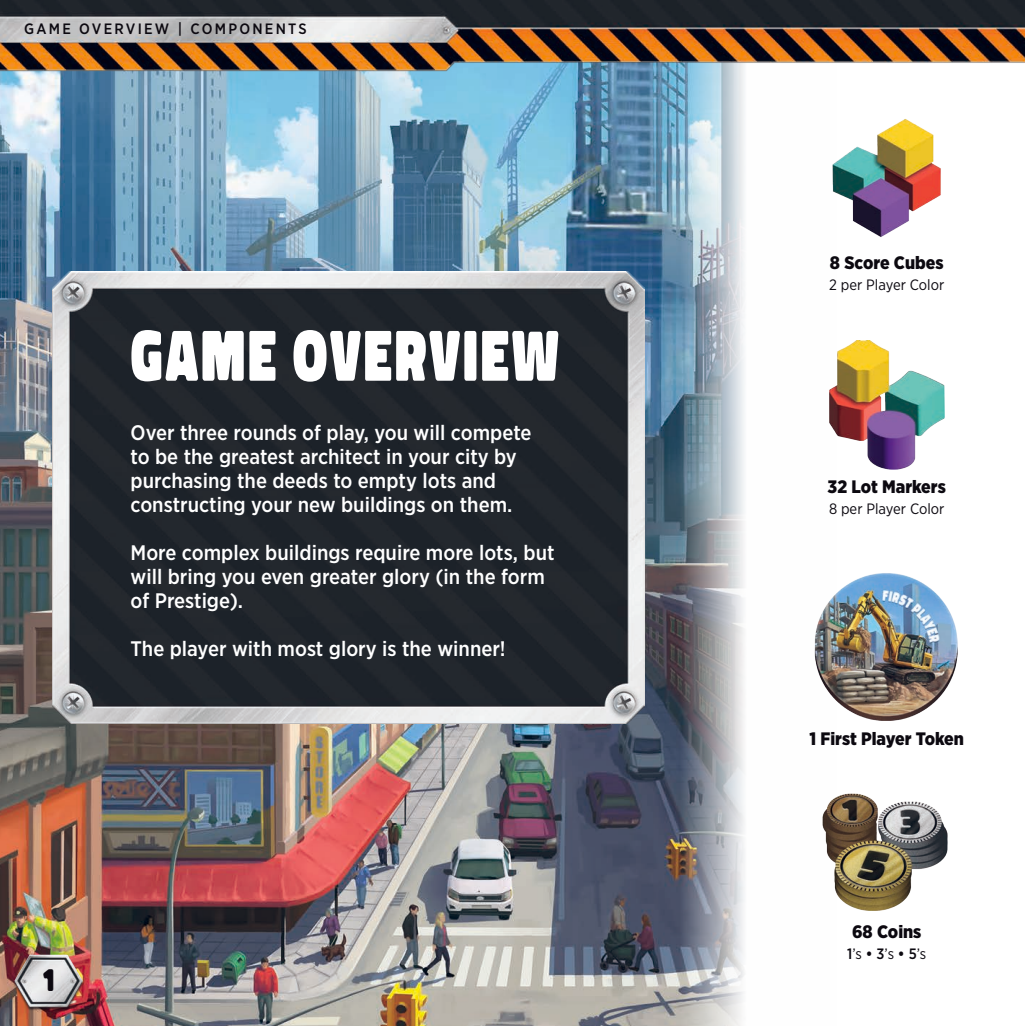
<style>
.page{position:relative;width:1025px;height:1026px;background:#fff}
.page>*{position:absolute;margin:0;border:0;box-sizing:border-box;transform-origin:0 0}
.t1{font:67.5px "Spot";letter-spacing:.04em;color:#fff;scale:.96 1}
.t2{font:30px "Spot";color:#0c0910}
.t3{font:500 21px/24px "Gotham Narrow";color:#fff}
.t4{font:900 18px "Gotham Narrow";color:#0c0910}
.t5{font:15px "Gotham Narrow";color:#0c0910}
.t6{font:500 15px "Gotham Narrow";letter-spacing:.15em;color:#0c0910}
.s1{font-weight:500}
.s2{font-weight:700}
</style>
<div class="page">
<img style="left:0;top:71px;width:745px;height:954px">
<div style="left:13px;top:954px;width:71px;height:56px;background:#0c0910;opacity:.75"></div>
<img style="left:15px;top:947px;width:68px;height:67px">
<img style="left:0;top:0;width:1025px;height:71px">
<img style="left:53px;top:272px;width:591px;height:451px">
<img style="left:829px;top:341px;width:116px;height:128px">
<img style="left:822px;top:793px;width:126px;height:118px">
<img style="left:814px;top:573px;width:144px;height:147px">
<img style="left:832px;top:118px;width:109px;height:119px">
<p class="t6" style="left:24px;top:19px;width:284px">GAME OVERVIEW | COMPONENTS</p>
<h1 class="t1" style="left:130px;top:324px;width:448px">GAME OVERVIEW</h1>
<p class="t3" style="left:130px;top:420px;width:402px">Over three rounds of play, you will compete to be the greatest architect in your city by purchasing the deeds to empty lots and constructing your new buildings on them.</p>
<p class="t3" style="left:130px;top:540px;width:425px">More complex buildings require more lots, but will bring you even greater glory (in the form of Prestige).</p>
<p class="t3" style="left:130px;top:636px;width:377px">The player with most glory is the winner!</p>
<h2 class="t2" style="left:42px;top:966px;width:15px">1</h2>
<p class="t4" style="left:830px;top:250px;width:115px">8 Score Cubes</p>
<p class="t5" style="left:829px;top:275px;width:117px">2 per Player Color</p>
<p class="t4" style="left:827px;top:474px;width:120px">32 Lot Markers</p>
<p class="t5" style="left:829px;top:499px;width:117px">8 per Player Color</p>
<p class="t4" style="left:809px;top:727px;width:156px">1 First Player Token</p>
<p class="t4" style="left:852px;top:919px;width:71px">68 Coins</p>
<p class="t5" style="left:847px;top:944px;width:81px"><span class="s1">1</span>’s <span class="s2">•</span> <span class="s1">3</span>’s <span class="s2">•</span> <span class="s1">5</span>’s</p>
</div>
